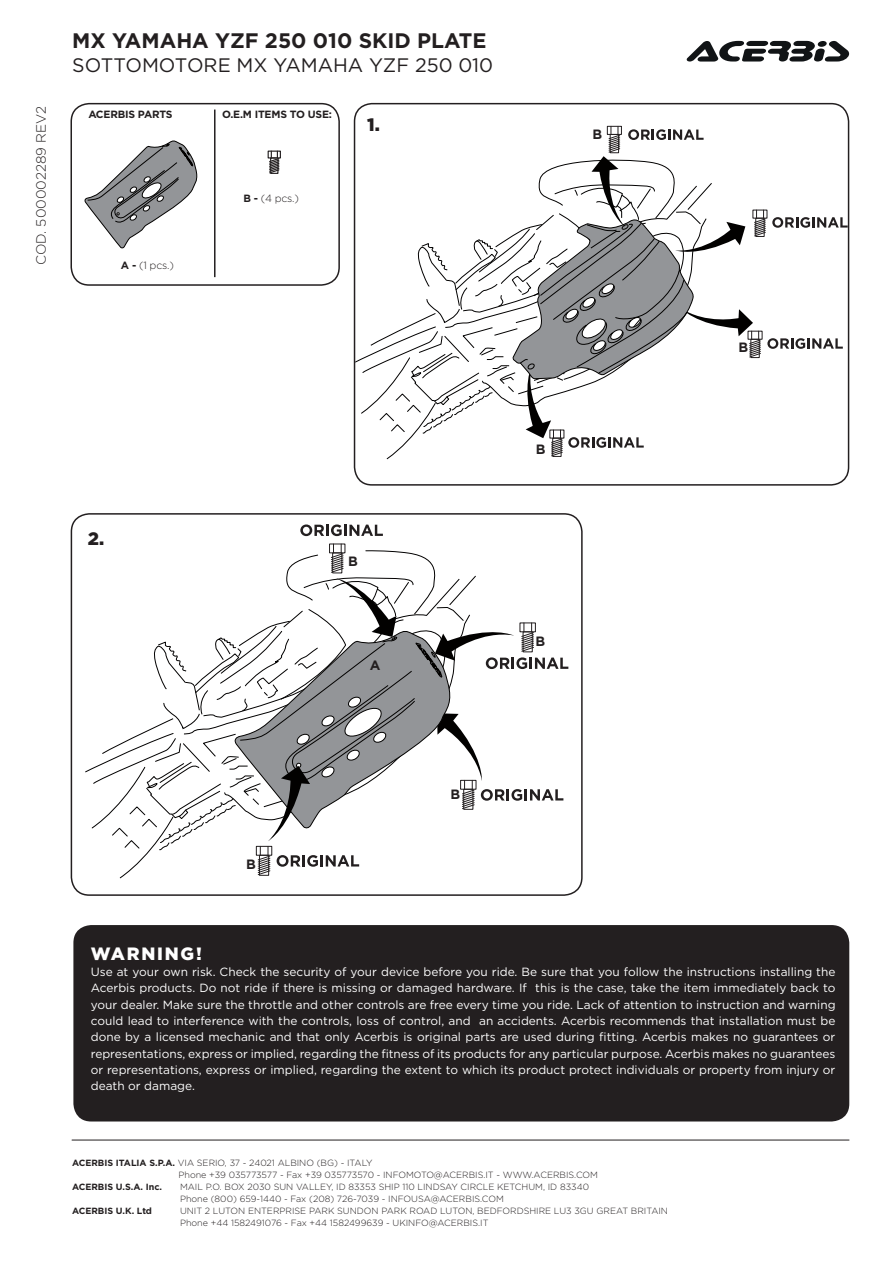
<style>
.page{position:relative;width:893px;height:1263px;background:#fff}
.page>*{position:absolute;margin:0;border:0;box-sizing:border-box;transform-origin:0 0}
.t1{font:700 21px "Gotham";color:#231f20}
.t2{font:19.5px "Gotham";color:#231f20}
.t3{font:900 18px "Gotham";color:#231f20}
.t4{font:900 17.85px "Gotham";letter-spacing:.1em;color:#fff}
.t5{font:300 13.5px "Gotham";color:#231f20}
.t6{font:700 13.5px "Gotham";color:#231f20}
.t7{font:11.85px/16.4px "Gotham";color:#fff;text-align:justify}
.t8{font:700 10.5px "Gotham";letter-spacing:-.02em;color:#231f20}
.t9{font:300 10.5px "Gotham";letter-spacing:-.02em;color:#231f20}
.t10{font:300 9px/12px "Gotham";color:#231f20}
.t11{font:700 9px "Gotham";color:#231f20}
.s1{font-weight:700}
</style>
<div class="page">
<div style="left:70px;top:103px;width:270px;height:183px;border:2px solid #231f20;border-radius:18px"></div>
<svg style="left:357px;top:126px;width:489px;height:333px"></svg>
<div style="left:354px;top:103px;width:495px;height:383px;border:2px solid #231f20;border-radius:18px"></div>
<svg style="left:300px;top:524px;width:83px;height:12px"></svg>
<svg style="left:85px;top:544px;width:483px;height:334px"></svg>
<div style="left:71px;top:513px;width:512px;height:383px;border:2px solid #231f20;border-radius:18px"></div>
<hr style="left:214px;top:110px;width:2px;height:167px;background:#231f20">
<svg style="left:84px;top:140px;width:114px;height:109px"></svg>
<div style="left:268px;top:151px;width:13px;height:7px;border:1px solid #231f20"></div>
<svg style="left:268px;top:151px;width:12px;height:23px"></svg>
<hr style="left:72px;top:1140px;width:777px;height:1px;background:#231f20">
<div style="left:73px;top:925px;width:776px;height:196px;background:#231f20;border-radius:18px"></div>
<svg style="left:686px;top:41px;width:163px;height:21px"></svg>
<p class="t5" style="left:33px;top:265px;width:160px;rotate:-90deg">COD. 500002289 REV2</p>
<h1 class="t1" style="left:72px;top:27px;width:416px">MX YAMAHA YZF 250 010 SKID PLATE</h1>
<h2 class="t2" style="left:72px;top:53px;width:422px">SOTTOMOTORE MX YAMAHA YZF 250 010</h2>
<p class="t8" style="left:88px;top:107px;width:86px">ACERBIS PARTS</p>
<p class="t8" style="left:222px;top:107px;width:111px">O.E.M ITEMS TO USE:</p>
<p class="t9" style="left:121px;top:258px;width:54px"><span class="s1">A -</span> (1 pcs.)</p>
<p class="t9" style="left:243px;top:191px;width:57px"><span class="s1">B -</span> (4 pcs.)</p>
<h3 class="t3" style="left:367px;top:112px;width:14px">1.</h3>
<p class="t6" style="left:592px;top:125px;width:11px">B</p>
<h3 class="t3" style="left:88px;top:526px;width:18px">2.</h3>
<p class="t6" style="left:348px;top:552px;width:11px">B</p>
<p class="t6" style="left:370px;top:656px;width:12px">A</p>
<p class="t6" style="left:536px;top:440px;width:11px">B</p>
<p class="t6" style="left:535px;top:632px;width:11px">B</p>
<p class="t6" style="left:738px;top:338px;width:11px">B</p>
<p class="t6" style="left:246px;top:856px;width:11px">B</p>
<p class="t6" style="left:451px;top:786px;width:11px">B</p>
<h3 class="t4" style="left:91px;top:941px;width:113px">WARNING!</h3>
<p class="t7" style="left:91px;top:963px;width:746px">Use at your own risk. Check the security of your device before you ride. Be sure that you follow the instructions installing the Acerbis products. Do not ride if there is missing or damaged hardware. If this is the case, take the item immediately back to your dealer. Make sure the throttle and other controls are free every time you ride. Lack of attention to instruction and warning could lead to interference with the controls, loss of control, and an accidents. Acerbis recommends that installation must be done by a licensed mechanic and that only Acerbis is original parts are used during fitting. Acerbis makes no guarantees or representations, express or implied, regarding the fitness of its products for any particular purpose. Acerbis makes no guarantees or representations, express or implied, regarding the extent to which its product protect individuals or property from injury or death or damage.</p>
<p class="t10" style="left:178px;top:1156px;width:421px;text-indent:-106px"><span class="s1">ACERBIS ITALIA S.P.A.</span> VIA SERIO, 37 - 24021 ALBINO (BG) - ITALY<br>Phone +39 035773577 - Fax +39 035773570 - INFOMOTO@ACERBIS.IT - WWW.ACERBIS.COM</p>
<p class="t11" style="left:72px;top:1180px;width:92px">ACERBIS U.S.A. Inc.</p>
<p class="t10" style="left:180px;top:1180px;width:411px">MAIL P.O. BOX 2030 SUN VALLEY, ID 83353 SHIP 110 LINDSAY CIRCLE KETCHUM, ID 83340<br>Phone (800) 659-1440 - Fax (208) 726-7039 - INFOUSA@ACERBIS.COM</p>
<p class="t11" style="left:72px;top:1204px;width:82px">ACERBIS U.K. Ltd</p>
<p class="t10" style="left:180px;top:1204px;width:490px">UNIT 2 LUTON ENTERPRISE PARK SUNDON PARK ROAD LUTON, BEDFORDSHIRE LU3 3GU GREAT BRITAIN<br>Phone +44 1582491076 - Fax +44 1582499639 - UKINFO@ACERBIS.IT</p>
</div>
